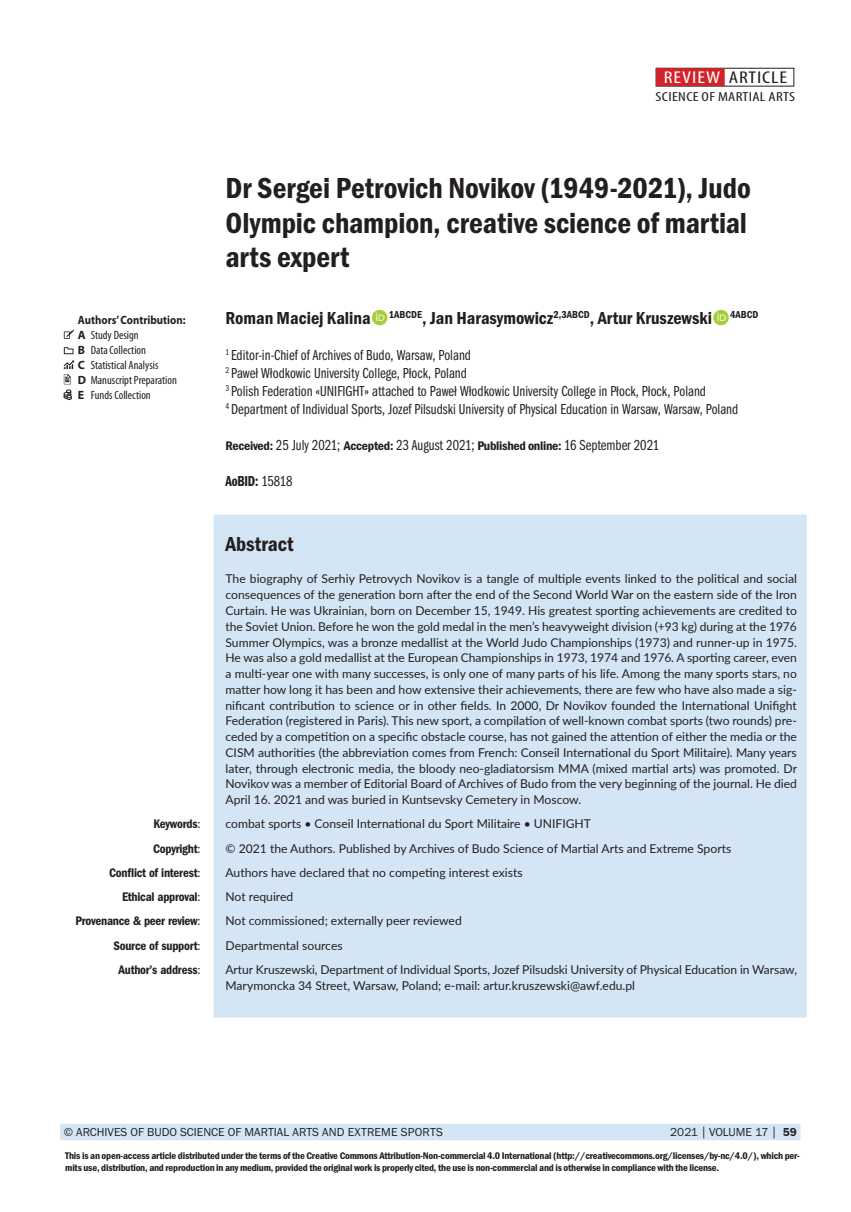
<style>
.page{position:relative;width:851px;height:1212px;background:#fff}
.page>*{position:absolute;margin:0;border:0;box-sizing:border-box;transform-origin:0 0}
.Budo_Tytul{font:30px/34.5px "Franklin Got Itc TOT Dem Con";letter-spacing:-.005em;color:#231f20}
.Budo_Summary_Head{font:21px "Franklin Got Itc TOT Dem Con";color:#231f20}
.Budo_Autorzy{font:18px "Franklin Got Itc TOT Dem Con";color:#231f20}
.Budo_pagina_tytulowa{font:condensed 17.1px "Myriad Pro";letter-spacing:.04em;color:#231f20;scale:1.26 1}
.Budo_Afiliacja{font:15px "Franklin Got Itc TOT Boo Com";color:#231f20}
.Budo_Afiliacja-2{font:15px "Franklin Got Itc TOT Dem Com";letter-spacing:-.01em;color:#231f20}
.Budo_pagina_tytulowa-2{font:condensed 13.05px "Myriad Pro";letter-spacing:.02em;color:#231f20;scale:1.26 1}
.Budo_Summary_body{font:12.9px "Franklin Got Itc TOT Dem Con";letter-spacing:-.02em;color:#231f20}
.Budo_Summary_body-2{font:12.15px/15.8px "Lato";color:#231f20;text-align:justify}
.t1{font:condensed 12px "Myriad Pro";color:#231f20}
.Budo_pagina_Left{font:12px "Franklin Got Itc TOT Boo";color:#231f20}
.t2{font:700 12px "Myriad Pro";color:#231f20;scale:.9 1}
.Budo_pagina_Right{font:12px "Franklin Got Itc TOT Boo";color:#231f20}
.Budo_Summary_body-3{font:10.05px/12px "Franklin Got Itc TOT Dem Con";letter-spacing:-.02em;color:#231f20;scale:1.05 1}
.s1{font-weight:700;font-stretch:normal}
.s2{color:#fff}
.s3{font-family:"Franklin Got Itc TOT Dem Con";font-size:12.9px}
.s4{font-family:"Franklin Got Itc TOT Boo Com"}
.s5{font-family:"Lato";font-size:12.15px}
.s6{font-size:14.1px}
.s7{font-family:"Franklin Got Itc TOT Dem"}
</style>
<div class="page">
<div style="left:213px;top:514px;width:593px;height:503px;background:#d4e5f5;border:2px solid #d4e5f5"></div>
<div style="left:656px;top:68px;width:68px;height:18px;background:#d1232a"></div>
<div style="left:60px;top:1124px;width:740px;height:16px;background:#d4e5f5"></div>
<svg style="left:64px;top:330px;width:10px;height:9px"></svg>
<svg style="left:64px;top:347px;width:9px;height:7px"></svg>
<svg style="left:64px;top:360px;width:10px;height:24px"></svg>
<svg style="left:64px;top:390px;width:8px;height:10px"></svg>
<p class="t2" style="left:78px;top:312px;width:121px">Authors’ Contribution:</p>
<p class="t1" style="left:78px;top:328px;width:62px"><span class="s1">A</span> Study Design</p>
<p class="t1" style="left:78px;top:343px;width:69px"><span class="s1">B</span> Data Collection</p>
<p class="t1" style="left:78px;top:358px;width:82px"><span class="s1">C</span> Statistical Analysis</p>
<p class="t1" style="left:78px;top:373px;width:100px"><span class="s1">D</span> Manuscript Preparation</p>
<p class="t1" style="left:78px;top:388px;width:74px"><span class="s1">E</span> Funds Collection</p>
<p class="Budo_pagina_tytulowa" style="left:663px;top:67px;width:99px"><span class="s2">REVIEW</span> ARTICLE</p>
<p class="Budo_pagina_tytulowa-2" style="left:655px;top:89px;width:112px">SCIENCE OF MARTIAL ARTS</p>
<p class="Budo_Tytul" style="left:225px;top:171px;width:526px">Dr Sergei Petrovich Novikov (1949-2021), Judo<br>Olympic champion, creative science of martial arts expert</p>
<p class="Budo_Autorzy" style="left:225px;top:308px;width:534px">Roman Maciej Kalina <sup>1ABCDE</sup>, Jan Harasymowicz<sup>2,3ABCD</sup>, Artur Kruszewski <sup>4ABCD</sup></p>
<p class="Budo_Afiliacja" style="left:225px;top:347px;width:247px"><sup>1</sup> Editor-in-Chief of Archives of Budo, Warsaw, Poland</p>
<p class="Budo_Afiliacja" style="left:225px;top:365px;width:243px"><sup>2</sup> Paweł Włodkowic University College, Płock, Poland</p>
<p class="Budo_Afiliacja" style="left:225px;top:383px;width:482px"><sup>3</sup> Polish Federation «UNIFIGHT» attached to Paweł Włodkowic University College in Płock, Płock, Poland</p>
<p class="Budo_Afiliacja" style="left:225px;top:401px;width:514px"><sup>4</sup> Department of Individual Sports, Jozef Pilsudski University of Physical Education in Warsaw, Warsaw, Poland</p>
<p class="Budo_Afiliacja" style="left:225px;top:437px;width:435px"><span class="s3">Received:</span> 25 July 2021; <span class="s3">Accepted:</span> 23 August 2021; <span class="s3">Published online:</span> 16 September 2021</p>
<p class="Budo_Afiliacja-2" style="left:225px;top:473px;width:69px">AoBID: <span class="s4">15818</span></p>
<p class="Budo_Summary_Head" style="left:225px;top:532px;width:70px">Abstract</p>
<p class="Budo_Summary_body-2" style="left:225px;top:571px;width:573px">The biography of Serhiy Petrovych Novikov is a tangle of multiple events linked to the political and social consequences of the generation born after the end of the Second World War on the eastern side of the Iron Curtain. He was Ukrainian, born on December 15, 1949. His greatest sporting achievements are credited to the Soviet Union. Before he won the gold medal in the men’s heavyweight division (+93 kg) during at the 1976<br>Summer Olympics, was a bronze medallist at the World Judo Championships (1973) and runner-up in 1975.<br>He was also a gold medallist at the European Championships in 1973, 1974 and 1976. A sporting career, even a multi-year one with many successes, is only one of many parts of his life. Among the many sports stars, no matter how long it has been and how extensive their achievements, there are few who have also made a sig&shy;nificant contribution to science or in other fields. In 2000, Dr Novikov founded the International Unifight Federation (registered in Paris). This new sport, a compilation of well-known combat sports (two rounds) pre&shy;ceded by a competition on a specific obstacle course, has not gained the attention of either the media or the CISM authorities (the abbreviation comes from French: Conseil International du Sport Militaire). Many years later, through electronic media, the bloody neo-gladiatorsism MMA (mixed martial arts) was promoted. Dr Novikov was a member of Editorial Board of Archives of Budo from the very beginning of the journal. He died April 16. 2021 and was buried in Kuntsevsky Cemetery in Moscow.</p>
<p class="Budo_Summary_body" style="left:153px;top:816px;width:48px">Keywords<span class="s5">:</span></p>
<p class="Budo_Summary_body-2" style="left:225px;top:815px;width:367px">combat sports • Conseil International du Sport Militaire • UNIFIGHT</p>
<p class="Budo_Summary_body" style="left:153px;top:841px;width:49px">Copyright<span class="s5">:</span></p>
<p class="Budo_Summary_body-2" style="left:225px;top:840px;width:507px">© 2021 the Authors. Published by Archives of Budo Science of Martial Arts and Extreme Sports</p>
<p class="Budo_Summary_body" style="left:109px;top:865px;width:93px">Conflict of interest<span class="s5">:</span></p>
<p class="Budo_Summary_body-2" style="left:225px;top:864px;width:298px">Authors have declared that no competing interest exists</p>
<p class="Budo_Summary_body" style="left:122px;top:889px;width:80px">Ethical approval<span class="s5">:</span></p>
<p class="Budo_Summary_body-2" style="left:225px;top:888px;width:69px">Not required</p>
<p class="Budo_Summary_body" style="left:75px;top:914px;width:126px">Provenance &amp; peer review<span class="s5">:</span></p>
<p class="Budo_Summary_body-2" style="left:225px;top:912px;width:238px">Not commissioned; externally peer reviewed</p>
<p class="Budo_Summary_body" style="left:113px;top:938px;width:88px">Source of support<span class="s5">:</span></p>
<p class="Budo_Summary_body-2" style="left:225px;top:937px;width:119px">Departmental sources</p>
<p class="Budo_Summary_body" style="left:118px;top:962px;width:83px">Author’s address<span class="s5">:</span></p>
<p class="Budo_Summary_body-2" style="left:225px;top:961px;width:573px">Artur Kruszewski, Department of Individual Sports, Jozef Pilsudski University of Physical Education in Warsaw,<br>Marymoncka 34 Street, Warsaw, Poland; e-mail: artur.kruszewski@awf.edu.pl</p>
<p class="Budo_pagina_Left" style="left:64px;top:1125px;width:380px">© ARCHIVES OF BUDO SCIENCE OF MARTIAL ARTS AND EXTREME SPORTS</p>
<p class="Budo_pagina_Right" style="left:670px;top:1125px;width:128px">2021 <span class="s6">|</span> VOLUME 17 <span class="s6">|</span> <span class="s7">59</span></p>
<p class="Budo_Summary_body-3" style="left:65px;top:1150px;width:701px">This is an open-access article distributed under the terms of the Creative Commons Attribution-Non-commercial 4.0 International (http://creativecommons.org/licenses/by-nc/4.0/), which per&shy;mits use, distribution, and reproduction in any medium, provided the original work is properly cited, the use is non-commercial and is otherwise in compliance with the license.</p>
</div>
